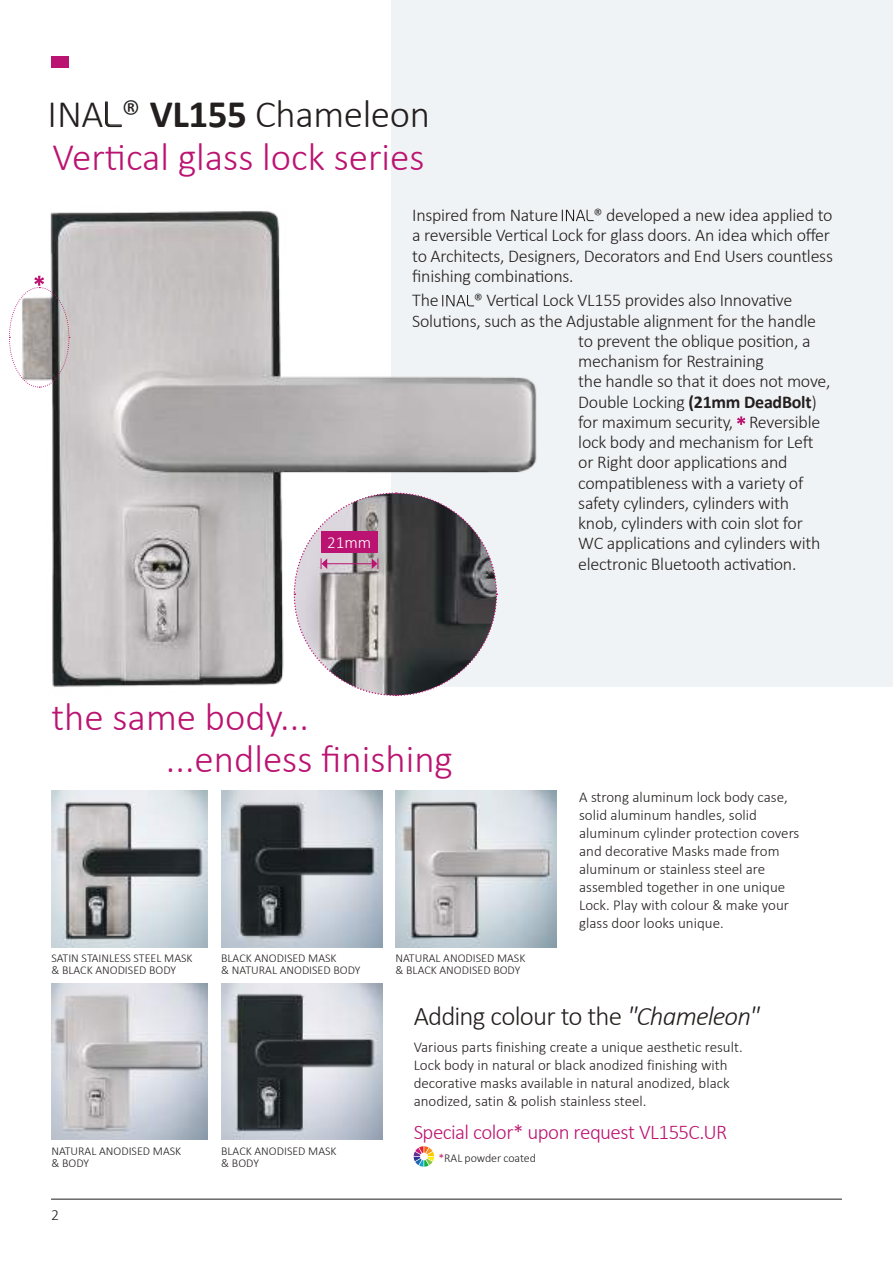
<style>
.page{position:relative;width:893px;height:1263px;background:#fff}
.page>*{position:absolute;margin:0;border:0;box-sizing:border-box;transform-origin:0 0}
.t1{font:300 39px/42px "Calibri";color:#bb1371}
.t2{font:300 39px "Calibri";letter-spacing:-.01em;color:#241f1f}
.t3{font:300 27px "Calibri";letter-spacing:-.03em;color:#241f1f}
.t4{font:300 21px "Calibri";letter-spacing:-.025em;color:#bb1371}
.t5{font:300 18px/20.2px "Calibri";letter-spacing:-.015em;color:#241f1f}
.t6{font:300 16.95px "Calibri";color:#fff}
.t7{font:300 15.75px "Calibri";color:#241f1f}
.t8{font:300 15px/18px "Calibri";color:#241f1f}
.t9{font:300 12px/12px "Calibri";color:#241f1f}
.s1{font-family:"PF Beau Sans Pro";font-weight:100;font-size:35.1px}
.s2{font-weight:700}
.s3{font-style:italic}
.s4{color:#bb1371}
</style>
<div class="page">
<hr style="left:51px;top:1199px;width:791px;height:1px;background:#241f1f">
<div style="left:391px;top:0;width:502px;height:687px;background:#f0f3f5"></div>
<img style="left:38px;top:211px;width:499px;height:476px">
<div style="left:51px;top:57px;width:18px;height:11px;background:#bb1371"></div>
<svg style="left:562px;top:210px;width:32px;height:11px"></svg>
<svg style="left:442px;top:295px;width:32px;height:11px"></svg>
<svg style="left:737px;top:416px;width:8px;height:9px"></svg>
<img style="left:51px;top:791px;width:156px;height:156px">
<img style="left:221px;top:791px;width:161px;height:156px">
<img style="left:51px;top:983px;width:156px;height:156px">
<img style="left:221px;top:983px;width:161px;height:156px">
<img style="left:396px;top:791px;width:160px;height:156px">
<svg style="left:9px;top:276px;width:61px;height:112px"></svg>
<svg style="left:414px;top:1146px;width:20px;height:21px"></svg>
<svg style="left:293px;top:492px;width:205px;height:205px"></svg>
<h1 class="t2" style="left:48px;top:100px;width:384px">INA<span class="s1">L</span>® <span class="s2">VL155</span> Chameleon</h1>
<h1 class="t1" style="left:52px;top:136px;width:374px">Vertical glass lock series</h1>
<p class="t5" style="left:412px;top:206px;width:147px">Inspired from Nature</p>
<p class="t5" style="left:412px;top:206px;width:422px;text-indent:181px">® developed a new idea applied to a reversible Vertical Lock for glass doors. An idea which offer to Architects, Designers, Decorators and End Users countless finishing combinations.</p>
<p class="t5" style="left:412px;top:292px;width:28px">The</p>
<p class="t5" style="left:474px;top:290px;width:320px">® Vertical Lock VL155 provides also Innovative</p>
<p class="t5" style="left:412px;top:310px;width:405px">Solutions, such as the Adjustable alignment for the handle</p>
<p class="t5" style="left:578px;top:331px;width:234px">to prevent the oblique position, a</p>
<p class="t5" style="left:578px;top:351px;width:187px">mechanism for Restraining</p>
<p class="t5" style="left:578px;top:371px;width:254px">the handle so that it does not move,</p>
<p class="t5" style="left:578px;top:391px;width:240px">Double Locking <span class="s2">(21mm DeadBolt</span>)</p>
<p class="t5" style="left:578px;top:412px;width:243px">for maximum security, Reversible</p>
<p class="t5" style="left:578px;top:432px;width:237px">lock body and mechanism for Left</p>
<p class="t5" style="left:578px;top:452px;width:211px">or Right door applications and</p>
<p class="t5" style="left:578px;top:472px;width:227px">compatibleness with a variety of</p>
<p class="t5" style="left:578px;top:493px;width:212px">safety cylinders, cylinders with</p>
<p class="t5" style="left:578px;top:513px;width:226px">knob, cylinders with coin slot for</p>
<p class="t5" style="left:578px;top:533px;width:244px">WC applications and cylinders with</p>
<p class="t5" style="left:578px;top:553px;width:220px">electronic Bluetooth activation.</p>
<p class="t6" style="left:327px;top:536px;width:46px">21mm</p>
<h1 class="t1" style="left:166px;top:696px;width:288px;text-indent:-115px">the same body... ...endless finishing</h1>
<p class="t9" style="left:51px;top:953px;width:143px">SATIN STAINLESS STEEL MASK &amp; BLACK ANODISED BODY</p>
<p class="t9" style="left:221px;top:952px;width:141px">BLACK ANODISED MASK<br>&amp; NATURAL ANODISED BODY</p>
<p class="t9" style="left:395px;top:952px;width:131px">NATURAL ANODISED MASK &amp; BLACK ANODISED BODY</p>
<p class="t8" style="left:579px;top:788px;width:222px">A strong aluminum lock body case, solid aluminum handles, solid aluminum cylinder protection covers and decorative Masks made from aluminum or stainless steel are assembled together in one unique<br>Lock. Play with colour &amp; make your glass door looks unique.</p>
<p class="t9" style="left:51px;top:1145px;width:131px">NATURAL ANODISED MASK &amp; BODY</p>
<p class="t9" style="left:221px;top:1145px;width:117px">BLACK ANODISED MASK &amp; BODY</p>
<p class="t7" style="left:51px;top:1209px;width:9px">2</p>
<h2 class="t3" style="left:414px;top:1000px;width:348px">Adding colour to the <span class="s3">"Chameleon"</span></h2>
<p class="t8" style="left:414px;top:1038px;width:331px">Various parts finishing create a unique aesthetic result.<br>Lock body in natural or black anodized finishing with decorative masks available in natural anodized, black anodized, satin &amp; polish stainless steel.</p>
<p class="t4" style="left:414px;top:1119px;width:315px">Special color* upon request VL155C.UR</p>
<p class="t9" style="left:438px;top:1152px;width:99px"><span class="s4">*</span>RAL powder coated</p>
</div>
